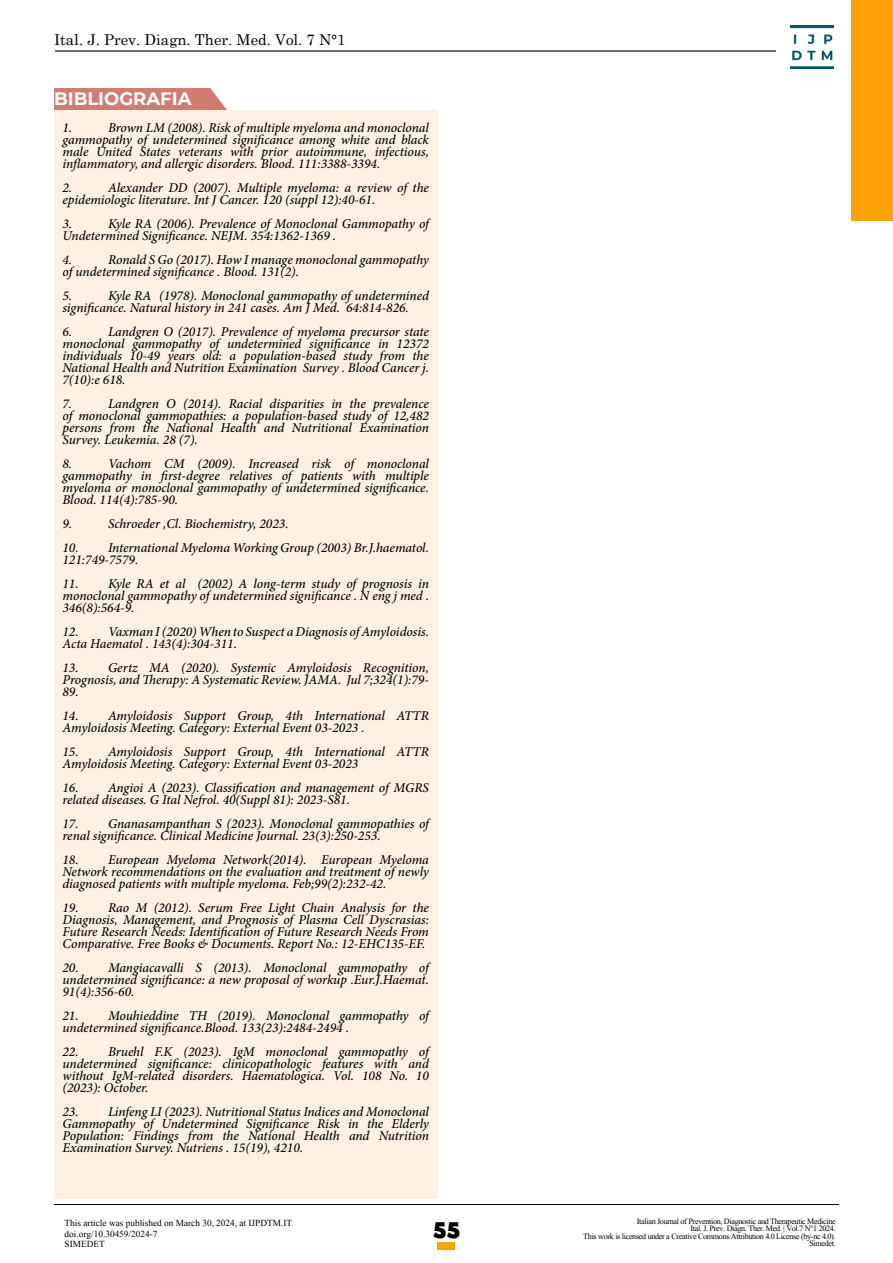
<style>
.page{position:relative;width:893px;height:1263px;background:#fff}
.page>*{position:absolute;margin:0;border:0;box-sizing:border-box;transform-origin:0 0}
.t1{font:700 22.5px "Point Panther DEMO";color:#000}
.t2{font:700 18px "Montserrat";color:#fff}
.t3{font:15px "Century Schoolbook";color:#000}
.bibliografia{font:italic 500 13.5px/12px "Minion Pro";letter-spacing:-.005em;color:#000;text-align:justify}
.t4{font:12px "Kokila";color:#000}
.t5{font:10.5px/7.5px "Kokila";letter-spacing:-.03em;color:#000;text-align:right}
</style>
<div class="page">
<div style="left:851px;top:0;width:42px;height:221px;background:#fba306"></div>
<hr style="left:54px;top:1204px;width:785px;height:1px;background:#000">
<hr style="left:55px;top:50px;width:721px;height:2px;background:#000">
<div style="left:438px;top:1243px;width:17px;height:7px;background:#fba306"></div>
<img style="left:790px;top:25px;width:44px;height:44px">
<div style="left:54px;top:88px;width:173px;height:22px;background:#d27b71"></div>
<div style="left:54px;top:110px;width:383px;height:1089px;background:#fef0e3"></div>
<p class="t3" style="left:54px;top:27px;width:293px">Ital. J. Prev. Diagn. Ther. Med. Vol. 7 N°1</p>
<p class="t2" style="left:54px;top:86px;width:139px">BIBLIOGRAFIA</p>
<p class="bibliografia" style="left:63px;top:122px;width:11px">1.</p>
<p class="bibliografia" style="left:63px;top:122px;width:368px;text-indent:45px">Brown LM (2008). Risk of multiple myeloma and monoclonal gammopathy of undetermined significance among white and black male United States veterans with prior autoimmune, infectious, inflammatory, and allergic disorders. Blood. 111:3388-3394.</p>
<p class="bibliografia" style="left:63px;top:182px;width:11px">2.</p>
<p class="bibliografia" style="left:63px;top:182px;width:368px;text-indent:45px">Alexander DD (2007). Multiple myeloma: a review of the epidemiologic literature. Int J Cancer. 120 (suppl 12):40-61.</p>
<p class="bibliografia" style="left:63px;top:218px;width:11px">3.</p>
<p class="bibliografia" style="left:63px;top:218px;width:368px;text-indent:45px">Kyle RA (2006). Prevalence of Monoclonal Gammopathy of<br>Undetermined Significance. NEJM. 354:1362-1369 .</p>
<p class="bibliografia" style="left:63px;top:254px;width:11px">4.</p>
<p class="bibliografia" style="left:63px;top:254px;width:368px;text-indent:45px">Ronald S Go (2017). How I manage monoclonal gammopathy of undetermined significance . Blood. 131(2).</p>
<p class="bibliografia" style="left:63px;top:290px;width:11px">5.</p>
<p class="bibliografia" style="left:63px;top:290px;width:368px;text-indent:45px">Kyle RA (1978). Monoclonal gammopathy of undetermined significance. Natural history in 241 cases. Am J Med. 64:814-826.</p>
<p class="bibliografia" style="left:63px;top:326px;width:11px">6.</p>
<p class="bibliografia" style="left:63px;top:326px;width:368px;text-indent:45px">Landgren O (2017). Prevalence of myeloma precursor state monoclonal gammopathy of undetermined significance in 12372 individuals 10-49 years old: a population-based study from the National Health and Nutrition Examination Survey . Blood Cancer j.<br>7(10):e 618.</p>
<p class="bibliografia" style="left:63px;top:398px;width:11px">7.</p>
<p class="bibliografia" style="left:63px;top:398px;width:368px;text-indent:45px">Landgren O (2014). Racial disparities in the prevalence of monoclonal gammopathies: a population-based study of 12,482 persons from the National Health and Nutritional Examination Survey. Leukemia. 28 (7).</p>
<p class="bibliografia" style="left:63px;top:458px;width:11px">8.</p>
<p class="bibliografia" style="left:63px;top:458px;width:368px;text-indent:45px">Vachom CM (2009). Increased risk of monoclonal gammopathy in first-degree relatives of patients with multiple myeloma or monoclonal gammopathy of undetermined significance.<br>Blood. 114(4):785-90.</p>
<p class="bibliografia" style="left:63px;top:518px;width:11px">9.</p>
<p class="bibliografia" style="left:108px;top:518px;width:182px">Schroeder ,Cl. Biochemistry, 2023.</p>
<p class="bibliografia" style="left:63px;top:542px;width:368px">10. International Myeloma Working Group (2003) Br.J.haematol.<br>121:749-7579.</p>
<p class="bibliografia" style="left:63px;top:578px;width:368px">11. Kyle RA et al (2002) A long-term study of prognosis in monoclonal gammopathy of undetermined significance . N eng j med .<br>346(8):564-9.</p>
<p class="bibliografia" style="left:63px;top:626px;width:368px">12. Vaxman I (2020) When to Suspect a Diagnosis of Amyloidosis.<br>Acta Haematol . 143(4):304-311.</p>
<p class="bibliografia" style="left:63px;top:662px;width:368px">13. Gertz MA (2020). Systemic Amyloidosis Recognition, Prognosis, and Therapy: A Systematic Review. JAMA. Jul 7;324(1):79- 89.</p>
<p class="bibliografia" style="left:63px;top:710px;width:368px">14. Amyloidosis Support Group, 4th International ATTR<br>Amyloidosis Meeting. Category: External Event 03-2023 .</p>
<p class="bibliografia" style="left:63px;top:746px;width:368px">15. Amyloidosis Support Group, 4th International ATTR<br>Amyloidosis Meeting. Category: External Event 03-2023</p>
<p class="bibliografia" style="left:63px;top:782px;width:368px">16. Angioi A (2023). Classification and management of MGRS related diseases. G Ital Nefrol. 40(Suppl 81): 2023-S81.</p>
<p class="bibliografia" style="left:63px;top:818px;width:368px">17. Gnanasampanthan S (2023). Monoclonal gammopathies of renal significance. Clinical Medicine Journal. 23(3):250-253.</p>
<p class="bibliografia" style="left:63px;top:854px;width:368px">18. European Myeloma Network(2014). European Myeloma Network recommendations on the evaluation and treatment of newly diagnosed patients with multiple myeloma. Feb;99(2):232-42.</p>
<p class="bibliografia" style="left:63px;top:902px;width:368px">19. Rao M (2012). Serum Free Light Chain Analysis for the Diagnosis, Management, and Prognosis of Plasma Cell Dyscrasias:<br>Future Research Needs: Identification of Future Research Needs From Comparative. Free Books &amp; Documents. Report No.: 12-EHC135-EF.</p>
<p class="bibliografia" style="left:63px;top:962px;width:368px">20. Mangiacavalli S (2013). Monoclonal gammopathy of undetermined significance: a new proposal of workup .Eur.J.Haemat.<br>91(4):356-60.</p>
<p class="bibliografia" style="left:63px;top:1010px;width:368px">21. Mouhieddine TH (2019). Monoclonal gammopathy of undetermined significance.Blood. 133(23):2484-2494 .</p>
<p class="bibliografia" style="left:63px;top:1046px;width:368px">22. Bruehl F.K (2023). IgM monoclonal gammopathy of undetermined significance: clinicopathologic features with and without IgM-related disorders. Haematologica. Vol. 108 No. 10 (2023): October.</p>
<p class="bibliografia" style="left:63px;top:1106px;width:368px">23. Linfeng LI (2023). Nutritional Status Indices and Monoclonal Gammopathy of Undetermined Significance Risk in the Elderly Population: Findings from the National Health and Nutrition Examination Survey. Nutriens . 15(19), 4210.</p>
<p class="t4" style="left:65px;top:1216px;width:229px">This article was published on March 30, 2024, at IJPDTM.IT</p>
<p class="t4" style="left:65px;top:1226px;width:94px">doi.org/10.30459/2024-7</p>
<p class="t4" style="left:65px;top:1237px;width:42px">SIMEDET</p>
<h1 class="t1" style="left:433px;top:1217px;width:29px">55</h1>
<p class="t5" style="left:583px;top:1217px;width:254px">Italian Journal of Prevention, Diagnostic and Therapeutic Medicine<br>Ital. J. Prev. Diagn. Ther. Med. | Vol.7 N°1 2024.<br>This work is licensed under a Creative Commons Attribution 4.0 License (by-nc 4.0).<br>Simedet.</p>
</div>
